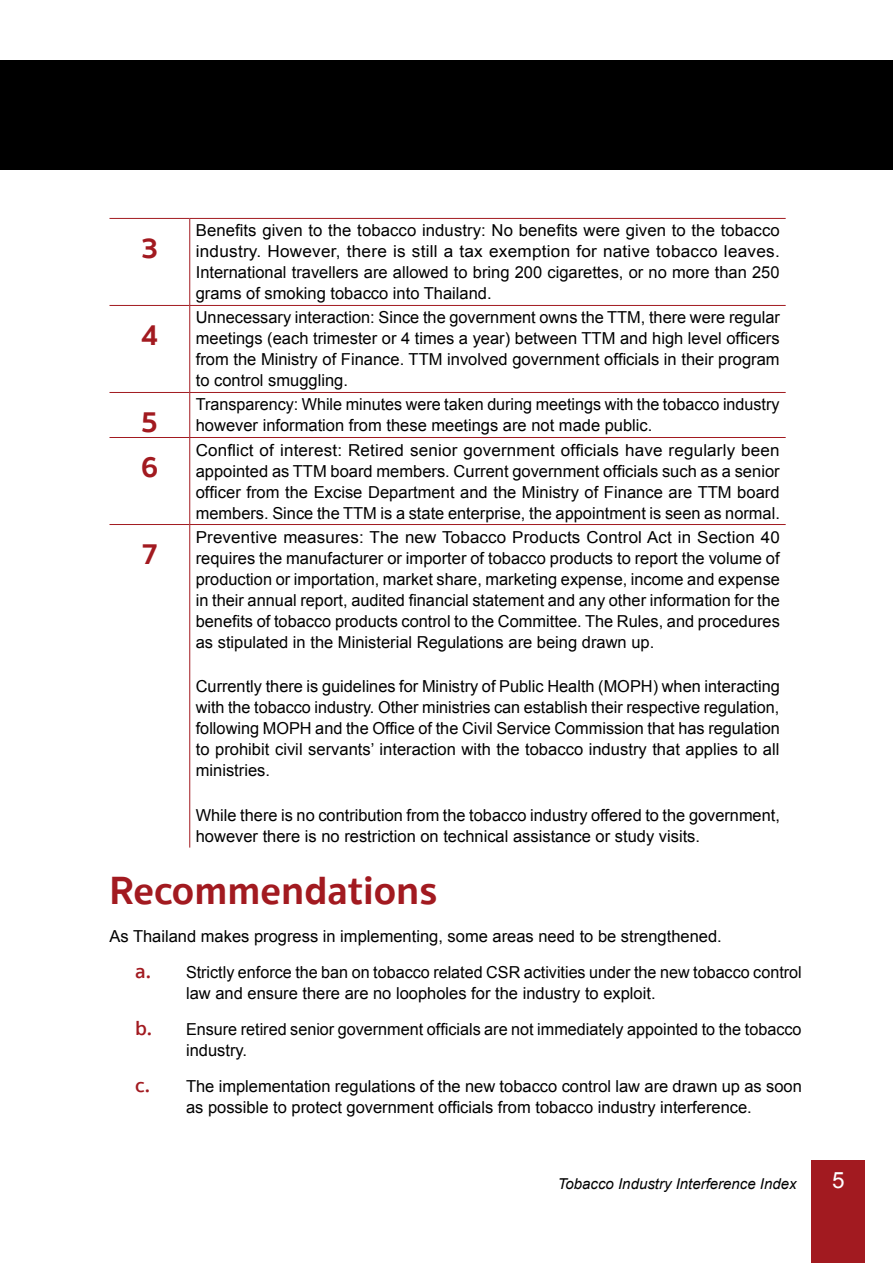
<style>
.page{position:relative;width:893px;height:1263px;background:#fff}
.page>*{position:absolute;margin:0;border:0;box-sizing:border-box;transform-origin:0 0}
.t1{font:700 40.5px "Sukhumvit Set";color:#a21a20}
.t2{font:700 30px "Sukhumvit Set";color:#a21a20}
.t3{font:22.5px "Arial";color:#fff}
.t4{font:16.5px/21px "Arial";color:#000;text-align:justify}
.t5{font:italic 15px "Arial";color:#000}
.s1{font-family:"Sukhumvit Set";font-weight:600;font-size:21px;color:#a21a20}
</style>
<div class="page">
<div style="left:812px;top:1161px;width:53px;height:102px;background:#a21a20"></div>
<div style="left:0;top:61px;width:893px;height:109px;background:#000"></div>
<hr style="left:109px;top:218px;width:81px;height:1px;background:#a21a20">
<hr style="left:190px;top:218px;width:596px;height:1px;background:#a21a20">
<hr style="left:189px;top:219px;width:1px;height:86px;background:#a21a20">
<hr style="left:109px;top:305px;width:81px;height:1px;background:#a21a20">
<hr style="left:190px;top:305px;width:596px;height:1px;background:#a21a20">
<hr style="left:189px;top:306px;width:1px;height:86px;background:#a21a20">
<hr style="left:109px;top:392px;width:81px;height:1px;background:#a21a20">
<hr style="left:190px;top:392px;width:596px;height:1px;background:#a21a20">
<hr style="left:189px;top:393px;width:1px;height:44px;background:#a21a20">
<hr style="left:109px;top:437px;width:81px;height:1px;background:#a21a20">
<hr style="left:190px;top:437px;width:596px;height:1px;background:#a21a20">
<hr style="left:189px;top:438px;width:1px;height:86px;background:#a21a20">
<hr style="left:109px;top:524px;width:81px;height:1px;background:#a21a20">
<hr style="left:190px;top:524px;width:596px;height:1px;background:#a21a20">
<hr style="left:189px;top:525px;width:1px;height:322px;background:#a21a20">
<h2 class="t2" style="left:141px;top:225px;width:19px">3</h2>
<h2 class="t2" style="left:141px;top:312px;width:19px">4</h2>
<h2 class="t2" style="left:141px;top:399px;width:19px">5</h2>
<h2 class="t2" style="left:141px;top:444px;width:19px">6</h2>
<p class="t4" style="left:196px;top:220px;width:586px">Benefits given to the tobacco industry: No benefits were given to the tobacco industry. However, there is still a tax exemption for native tobacco leaves.<br>International travellers are allowed to bring 200 cigarettes, or no more than 250 grams of smoking tobacco into Thailand.</p>
<p class="t4" style="left:196px;top:307px;width:586px">Unnecessary interaction: Since the government owns the TTM, there were regular meetings (each trimester or 4 times a year) between TTM and high level officers from the Ministry of Finance. TTM involved government officials in their program to control smuggling.</p>
<p class="t4" style="left:196px;top:394px;width:585px">Transparency: While minutes were taken during meetings with the tobacco industry however information from these meetings are not made public.</p>
<p class="t4" style="left:196px;top:439px;width:586px">Conflict of interest: Retired senior government officials have regularly been appointed as TTM board members. Current government officials such as a senior officer from the Excise Department and the Ministry of Finance are TTM board members. Since the TTM is a state enterprise, the appointment is seen as normal.</p>
<p class="t4" style="left:196px;top:526px;width:586px">Preventive measures: The new Tobacco Products Control Act in Section 40 requires the manufacturer or importer of tobacco products to report the volume of production or importation, market share, marketing expense, income and expense in their annual report, audited financial statement and any other information for the benefits of tobacco products control to the Committee. The Rules, and procedures as stipulated in the Ministerial Regulations are being drawn up.</p>
<p class="t4" style="left:196px;top:676px;width:586px">Currently there is guidelines for Ministry of Public Health (MOPH) when interacting with the tobacco industry. Other ministries can establish their respective regulation, following MOPH and the Office of the Civil Service Commission that has regulation to prohibit civil servants’ interaction with the tobacco industry that applies to all ministries.</p>
<p class="t4" style="left:196px;top:804px;width:586px">While there is no contribution from the tobacco industry offered to the government, however there is no restriction on technical assistance or study visits.</p>
<h1 class="t1" style="left:109px;top:859px;width:330px">Recommendations</h1>
<p class="t4" style="left:135px;top:918px;width:668px;line-height:36px;text-indent:-26px">As Thailand makes progress in implementing, some areas need to be strengthened.<br><span class="s1">a.</span> Strictly enforce the ban on tobacco related CSR activities under the new tobacco control</p>
<p class="t4" style="left:135px;top:975px;width:668px;line-height:36px;text-indent:51px">law and ensure there are no loopholes for the industry to exploit.<br><span class="s1">b.</span> Ensure retired senior government officials are not immediately appointed to the tobacco</p>
<p class="t4" style="left:135px;top:1032px;width:668px;line-height:36px;text-indent:51px">industry.<br><span class="s1">c.</span> The implementation regulations of the new tobacco control law are drawn up as soon</p>
<p class="t4" style="left:186px;top:1096px;width:567px">as possible to protect government officials from tobacco industry interference.</p>
<h2 class="t2" style="left:141px;top:531px;width:19px">7</h2>
<p class="t5" style="left:558px;top:1175px;width:240px">Tobacco Industry Interference Index</p>
<h3 class="t3" style="left:832px;top:1168px;width:14px">5</h3>
</div>
